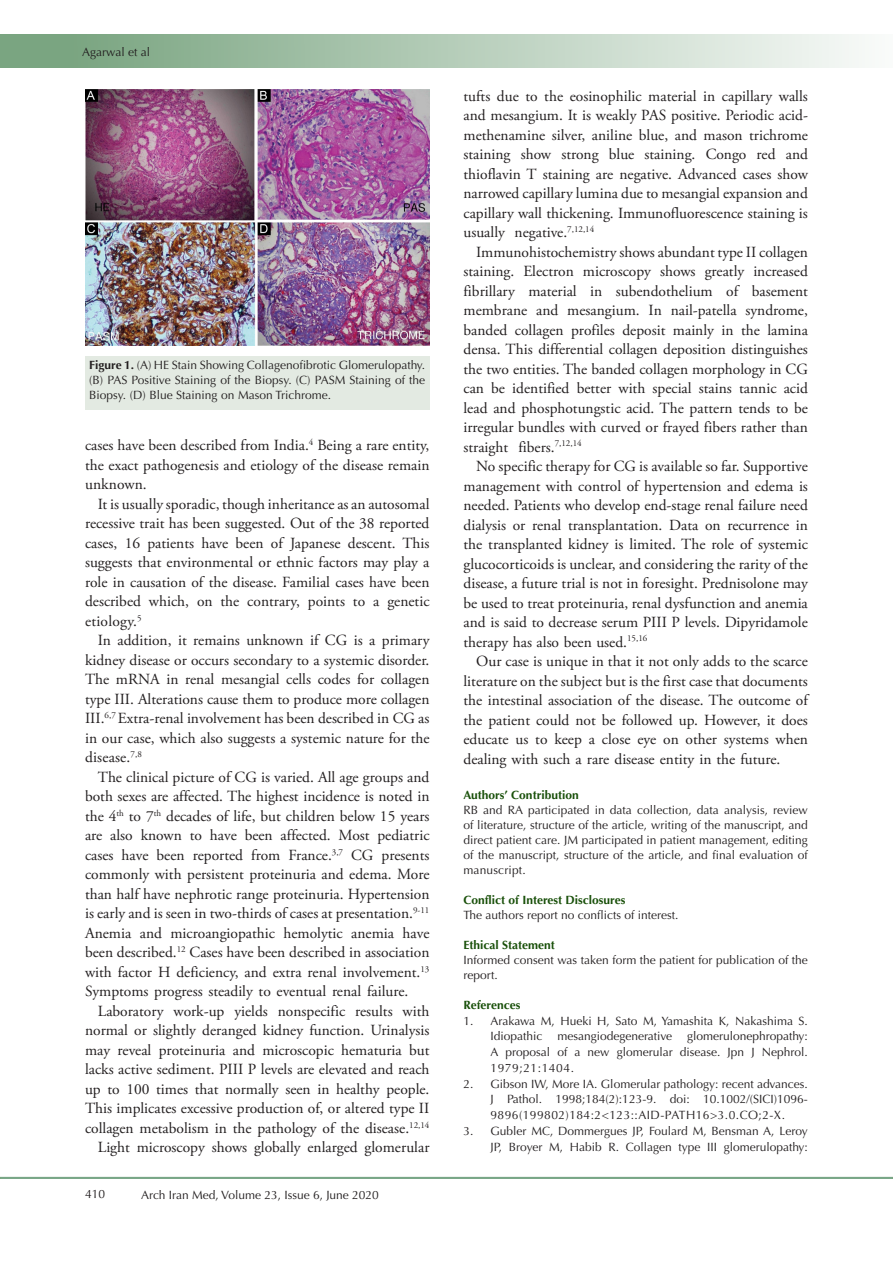
<style>
.page{position:relative;width:893px;height:1263px;background:#fff}
.page>*{position:absolute;margin:0;border:0;box-sizing:border-box;transform-origin:0 0}
.t1{font:15.45px/19.5px "Adobe Garamond Pro";color:#231f20;text-align:justify}
.t2{font:12px/15px "Optima LT Std";color:#231f20;text-align:justify}
.t3{font:700 12px "Optima LT Std";color:#19500a}
.s1{font-weight:700}
</style>
<div class="page">
<div style="left:0;top:1177px;width:893px;height:2px;background:#0099e5;border:1px solid #7aa581"></div>
<div style="left:0;top:35px;width:893px;height:33px;background:linear-gradient(to right,#719f78,#f9fbf9)"></div>
<div style="left:85px;top:356px;width:344px;height:53px;background:#e3eae2"></div>
<img style="left:85px;top:89px;width:344px;height:256px">
<p class="t2" style="left:82px;top:45px;width:69px">Agarwal et al</p>
<p class="t2" style="left:89px;top:358px;width:337px"><span class="s1">Figure 1.</span> (A) HE Stain Showing Collagenofibrotic Glomerulopathy. (B) PAS Positive Staining of the Biopsy. (C) PASM Staining of the Biopsy. (D) Blue Staining on Mason Trichrome.</p>
<p class="t1" style="left:85px;top:436px;width:346px">cases have been described from India.<sup>4</sup> Being a rare entity, the exact pathogenesis and etiology of the disease remain unknown.</p>
<p class="t1" style="left:85px;top:495px;width:346px;text-indent:13px">It is usually sporadic, though inheritance as an autosomal recessive trait has been suggested. Out of the 38 reported cases, 16 patients have been of Japanese descent. This suggests that environmental or ethnic factors may play a role in causation of the disease. Familial cases have been described which, on the contrary, points to a genetic etiology.<sup>5</sup></p>
<p class="t1" style="left:85px;top:631px;width:346px;text-indent:13px">In addition, it remains unknown if CG is a primary kidney disease or occurs secondary to a systemic disorder.<br>The mRNA in renal mesangial cells codes for collagen type III. Alterations cause them to produce more collagen III.<sup>6,7</sup> Extra-renal involvement has been described in CG as in our case, which also suggests a systemic nature for the disease.<sup>7,8</sup></p>
<p class="t1" style="left:85px;top:768px;width:346px;text-indent:13px">The clinical picture of CG is varied. All age groups and both sexes are affected. The highest incidence is noted in the 4<sup>th</sup> to 7<sup>th</sup> decades of life, but children below 15 years are also known to have been affected. Most pediatric cases have been reported from France.<sup>3,7</sup> CG presents commonly with persistent proteinuria and edema. More than half have nephrotic range proteinuria. Hypertension is early and is seen in two-thirds of cases at presentation.<sup>9-11<br></sup>Anemia and microangiopathic hemolytic anemia have been described.<sup>12</sup> Cases have been described in association with factor H deficiency, and extra renal involvement.<sup>13<br></sup>Symptoms progress steadily to eventual renal failure.</p>
<p class="t1" style="left:85px;top:1002px;width:346px;text-indent:13px">Laboratory work-up yields nonspecific results with normal or slightly deranged kidney function. Urinalysis may reveal proteinuria and microscopic hematuria but lacks active sediment. PIII P levels are elevated and reach up to 100 times that normally seen in healthy people.<br>This implicates excessive production of, or altered type II collagen metabolism in the pathology of the disease.<sup>12,14</sup></p>
<p class="t1" style="left:98px;top:1138px;width:333px">Light microscopy shows globally enlarged glomerular</p>
<p class="t2" style="left:85px;top:1187px;width:22px">410</p>
<p class="t2" style="left:141px;top:1188px;width:239px">Arch Iran Med, Volume 23, Issue 6, June 2020</p>
<p class="t1" style="left:463px;top:86px;width:346px">tufts due to the eosinophilic material in capillary walls and mesangium. It is weakly PAS positive. Periodic acid&shy;methenamine silver, aniline blue, and mason trichrome staining show strong blue staining. Congo red and thioflavin T staining are negative. Advanced cases show narrowed capillary lumina due to mesangial expansion and capillary wall thickening. Immunofluorescence staining is usually negative.<sup>7,12,14</sup></p>
<p class="t1" style="left:463px;top:242px;width:346px;text-indent:13px">Immunohistochemistry shows abundant type II collagen staining. Electron microscopy shows greatly increased fibrillary material in subendothelium of basement membrane and mesangium. In nail-patella syndrome, banded collagen profiles deposit mainly in the lamina densa. This differential collagen deposition distinguishes the two entities. The banded collagen morphology in CG can be identified better with special stains tannic acid lead and phosphotungstic acid. The pattern tends to be irregular bundles with curved or frayed fibers rather than straight fibers.<sup>7,12,14</sup></p>
<p class="t1" style="left:463px;top:457px;width:346px;text-indent:13px">No specific therapy for CG is available so far. Supportive management with control of hypertension and edema is needed. Patients who develop end-stage renal failure need dialysis or renal transplantation. Data on recurrence in the transplanted kidney is limited. The role of systemic glucocorticoids is unclear, and considering the rarity of the disease, a future trial is not in foresight. Prednisolone may be used to treat proteinuria, renal dysfunction and anemia and is said to decrease serum PIII P levels. Dipyridamole therapy has also been used.<sup>15,16</sup></p>
<p class="t1" style="left:463px;top:652px;width:346px;text-indent:13px">Our case is unique in that it not only adds to the scarce literature on the subject but is the first case that documents the intestinal association of the disease. The outcome of the patient could not be followed up. However, it does educate us to keep a close eye on other systems when dealing with such a rare disease entity in the future.</p>
<p class="t3" style="left:463px;top:788px;width:117px">Authors’ Contribution</p>
<p class="t2" style="left:463px;top:802px;width:346px">RB and RA participated in data collection, data analysis, review of literature, structure of the article, writing of the manuscript, and direct patient care. JM participated in patient management, editing of the manuscript, structure of the article, and final evaluation of manuscript.</p>
<p class="t3" style="left:463px;top:893px;width:163px">Conflict of Interest Disclosures</p>
<p class="t2" style="left:463px;top:907px;width:216px">The authors report no conflicts of interest.</p>
<p class="t3" style="left:463px;top:938px;width:93px">Ethical Statement</p>
<p class="t2" style="left:463px;top:952px;width:346px">Informed consent was taken form the patient for publication of the report.</p>
<p class="t3" style="left:463px;top:998px;width:58px">References</p>
<p class="t2" style="left:490px;top:1013px;width:319px;line-height:15.8px;text-indent:-27px">1. Arakawa M, Hueki H, Sato M, Yamashita K, Nakashima S.<br>Idiopathic mesangiodegenerative glomerulonephropathy:<br>A proposal of a new glomerular disease. Jpn J Nephrol.<br>1979;21:1404.</p>
<p class="t2" style="left:490px;top:1076px;width:319px;line-height:15.8px;text-indent:-27px">2. Gibson IW, More IA. Glomerular pathology: recent advances.<br>J Pathol. 1998;184(2):123-9. doi: 10.1002/(SICI)1096- 9896(199802)184:2&lt;123::AID-PATH16&gt;3.0.CO;2-X.</p>
<p class="t2" style="left:463px;top:1123px;width:346px;line-height:15.8px;text-align:right">3. Gubler MC, Dommergues JP, Foulard M, Bensman A, Leroy<br>JP, Broyer M, Habib R. Collagen type III glomerulopathy:</p>
</div>
